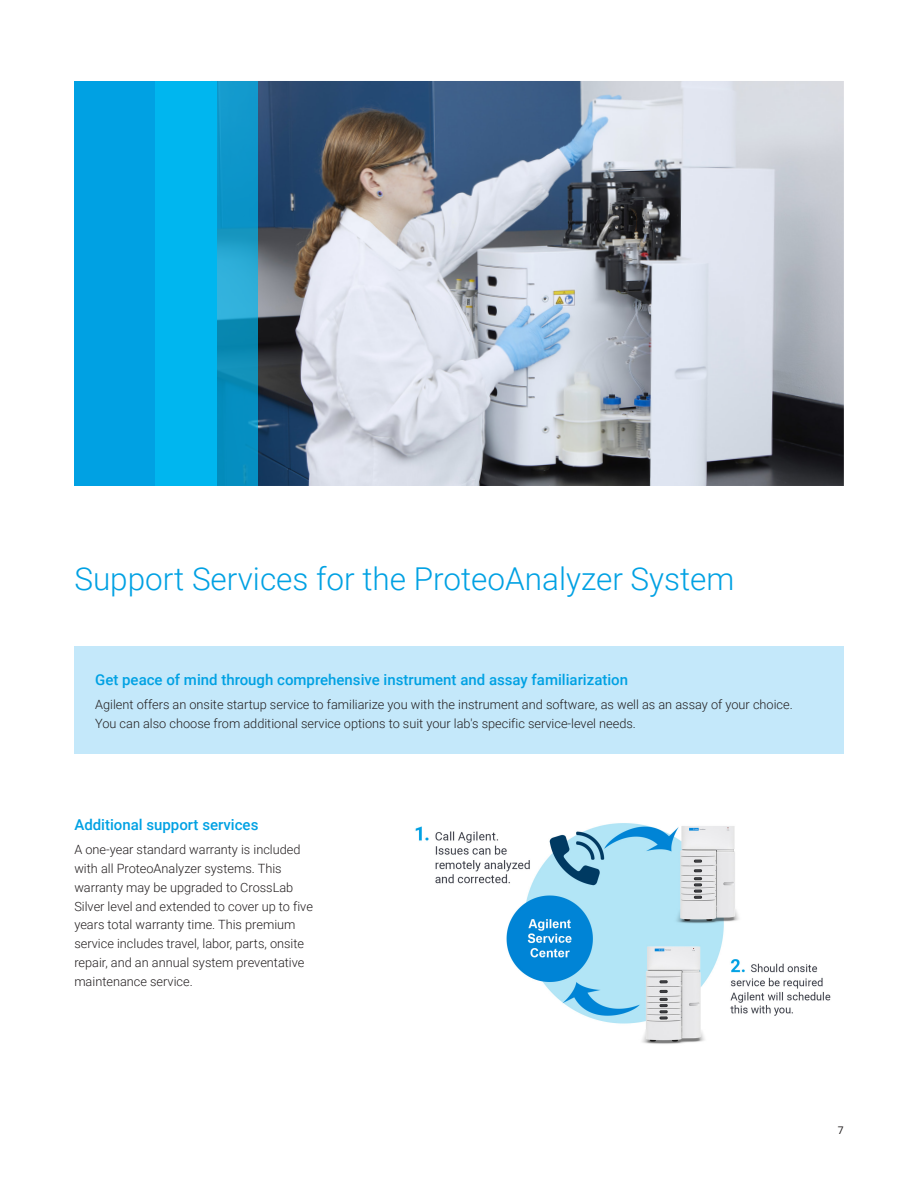
<style>
.page{position:relative;width:918px;height:1188px;background:#fff}
.page>*{position:absolute;margin:0;border:0;box-sizing:border-box;transform-origin:0 0}
.t1{font:300 31.5px "Roboto";color:#00a1e3}
.t2{font:500 15px "Roboto";color:#00a1e3}
.t3{font:300 12.75px/18.8px "Roboto";color:#231f20}
.t4{font:10.5px "Roboto";color:#231f20}
</style>
<div class="page">
<img style="left:258px;top:81px;width:586px;height:405px">
<div style="left:74px;top:646px;width:770px;height:108px;background:#c4e8fa"></div>
<img style="left:415px;top:823px;width:416px;height:221px">
<div style="left:74px;top:81px;width:143px;height:405px;background:#00a1e3"></div>
<svg style="left:217px;top:81px;width:41px;height:405px;background:#1196c5"></svg>
<div style="left:156px;top:81px;width:61px;height:405px;background:#00b6ef"></div>
<h1 class="t1" style="left:74px;top:557px;width:662px">Support Services for the ProteoAnalyzer System</h1>
<p class="t2" style="left:95px;top:669px;width:534px">Get peace of mind through comprehensive instrument and assay familiarization</p>
<p class="t3" style="left:95px;top:695px;width:699px">Agilent offers an onsite startup service to familiarize you with the instrument and software, as well as an assay of your choice.<br>You can also choose from additional service options to suit your lab's specific service-level needs.</p>
<p class="t2" style="left:74px;top:814px;width:186px">Additional support services</p>
<p class="t3" style="left:74px;top:840px;width:240px">A one-year standard warranty is included with all ProteoAnalyzer systems. This warranty may be upgraded to CrossLab Silver level and extended to cover up to five years total warranty time. This premium service includes travel, labor, parts, onsite repair, and an annual system preventative maintenance service.</p>
<p class="t4" style="left:838px;top:1123px;width:7px">7</p>
</div>
